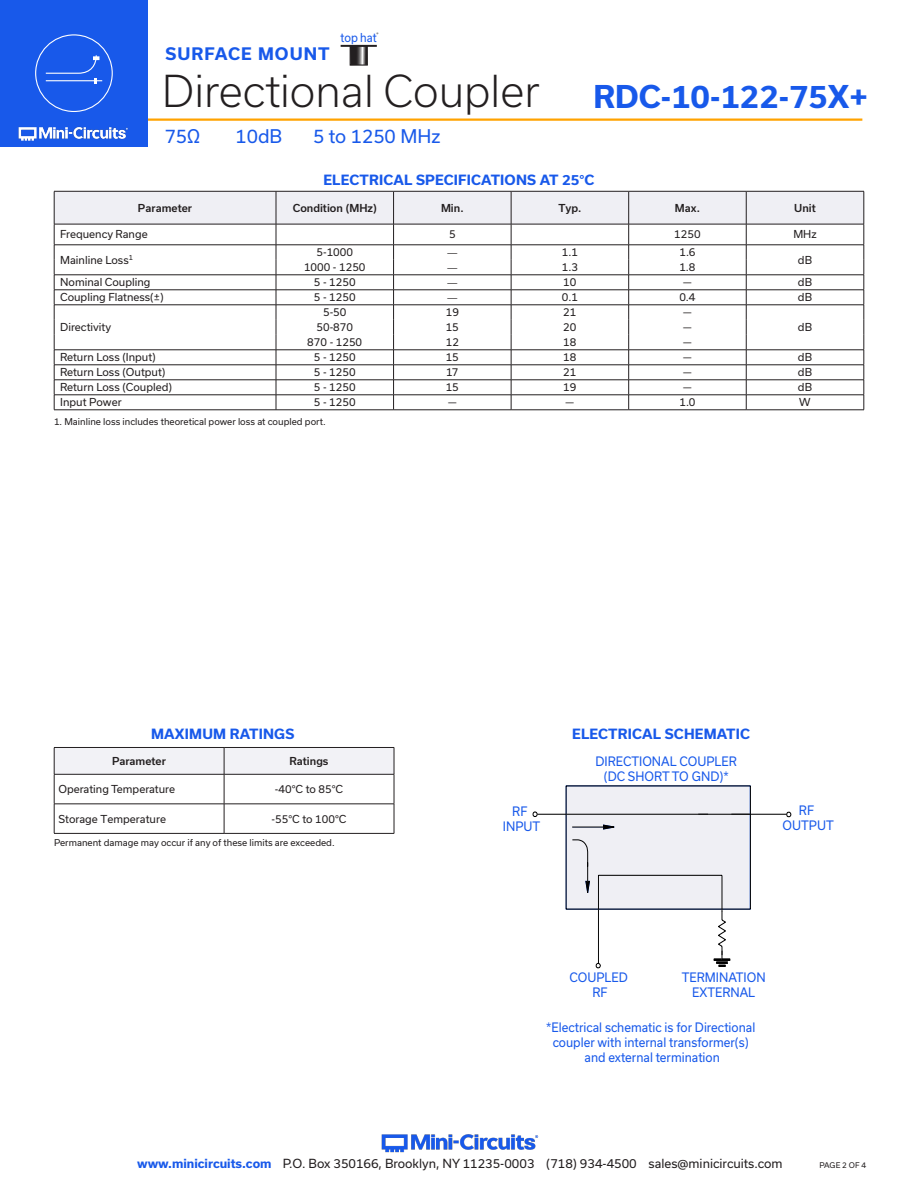
<style>
.page{position:relative;width:918px;height:1188px;background:#fff}
.page>*{position:absolute;margin:0;border:0;box-sizing:border-box;transform-origin:0 0}
.t1{font:300 42px "Usual";color:#231f20}
.t2{font:700 30px "Usual";color:#1859ea}
.t3{font:18px "Usual";color:#1859ea}
.t4{font:700 16.5px "Usual";letter-spacing:.065em;color:#1859ea}
.Blue_Headers{font:700 13.5px "Usual";letter-spacing:.015em;color:#1859ea}
.t5{font:12.45px/15px "Usual";color:#1859ea;text-align:center;scale:.93 1}
.t6{font:12px "Usual";color:#231f20}
.t7{font:11.85px "Usual";color:#1859ea;scale:.91 1}
.Table_Body_Left_Just{font:10.5px "Usual";color:#231f20}
.Table_Body_Center{font:10.5px "Usual";color:#231f20}
.Table_Header_Center{font:500 10.5px "Usual";color:#231f20}
.t8{font:10.5px "Myriad Pro";color:#231f20}
.Notes{font:9px "Usual";color:#231f20}
.t9{font:7.5px "Usual";color:#231f20}
.t10{font:4.5px "Usual";color:#000}
.s1{font-weight:700;color:#1859ea}
</style>
<div class="page">
<hr style="left:130px;top:118px;width:732px;height:3px;background:#ffa300">
<div style="left:0;top:0;width:147px;height:147px;background:#1859ea"></div>
<hr style="left:917px;top:0;width:1px;height:147px;background:#1859ea">
<img style="left:18px;top:126px;width:110px;height:15px">
<div style="left:35px;top:34px;width:78px;height:78px;border:1px solid #fff;border-radius:50%"></div>
<hr style="left:46px;top:80px;width:56px;height:1px;background:#fff">
<svg style="left:45px;top:55px;width:54px;height:28px"></svg>
<img style="left:381px;top:1134px;width:158px;height:19px">
<svg style="left:352px;top:47px;width:14px;height:17px"></svg>
<div style="left:350px;top:45px;width:18px;height:21px;border:1px solid #231f20"></div>
<hr style="left:341px;top:45px;width:36px;height:2px;background:#231f20">
<hr style="left:629px;top:410px;width:117px;height:1px;background:#231f20">
<svg style="left:54px;top:191px;width:811px;height:219px"></svg>
<hr style="left:54px;top:410px;width:222px;height:1px;background:#231f20">
<hr style="left:276px;top:410px;width:118px;height:1px;background:#231f20">
<hr style="left:394px;top:410px;width:117px;height:1px;background:#231f20">
<hr style="left:511px;top:410px;width:118px;height:1px;background:#231f20">
<hr style="left:746px;top:410px;width:118px;height:1px;background:#231f20">
<svg style="left:54px;top:747px;width:341px;height:27px"></svg>
<hr style="left:54px;top:774px;width:170px;height:1px;background:#231f20">
<hr style="left:54px;top:774px;width:1px;height:30px;background:#231f20">
<hr style="left:224px;top:774px;width:170px;height:1px;background:#231f20">
<hr style="left:224px;top:774px;width:1px;height:30px;background:#231f20">
<hr style="left:394px;top:774px;width:1px;height:30px;background:#231f20">
<hr style="left:54px;top:804px;width:170px;height:1px;background:#231f20">
<svg style="left:54px;top:804px;width:1px;height:29px"></svg>
<hr style="left:224px;top:804px;width:170px;height:1px;background:#231f20">
<svg style="left:224px;top:804px;width:1px;height:29px"></svg>
<svg style="left:394px;top:804px;width:1px;height:29px"></svg>
<hr style="left:54px;top:833px;width:170px;height:1px;background:#231f20">
<hr style="left:224px;top:833px;width:170px;height:1px;background:#231f20">
<svg style="left:532px;top:785px;width:260px;height:184px"></svg>
<h3 class="t4" style="left:166px;top:45px;width:166px">SURFACE MOUNT</h3>
<p class="t7" style="left:341px;top:31px;width:41px">top hat</p>
<p class="t10" style="left:377px;top:32px;width:4px">®</p>
<h1 class="t1" style="left:162px;top:67px;width:379px">Directional Coupler</h1>
<h3 class="t3" style="left:165px;top:126px;width:37px">75Ω</h3>
<h3 class="t3" style="left:235px;top:126px;width:48px">10dB</h3>
<h3 class="t3" style="left:313px;top:126px;width:129px">5 to 1250 MHz</h3>
<h2 class="t2" style="left:593px;top:79px;width:276px">RDC-10-122-75X+</h2>
<p class="Blue_Headers" style="left:323px;top:172px;width:273px">ELECTRICAL SPECIFICATIONS AT 25°C</p>
<p class="Table_Header_Center" style="left:138px;top:202px;width:56px">Parameter</p>
<p class="Table_Header_Center" style="left:293px;top:202px;width:85px">Condition (MHz)</p>
<p class="Table_Header_Center" style="left:441px;top:202px;width:24px">Min.</p>
<p class="Table_Header_Center" style="left:558px;top:202px;width:25px">Typ.</p>
<p class="Table_Header_Center" style="left:675px;top:202px;width:26px">Max.</p>
<p class="Table_Header_Center" style="left:794px;top:202px;width:23px">Unit</p>
<p class="Table_Body_Left_Just" style="left:60px;top:228px;width:89px">Frequency Range</p>
<p class="Table_Body_Center" style="left:449px;top:228px;width:8px">5</p>
<p class="Table_Body_Center" style="left:674px;top:228px;width:28px">1250</p>
<p class="Table_Body_Center" style="left:793px;top:228px;width:25px">MHz</p>
<p class="Table_Body_Left_Just" style="left:60px;top:254px;width:74px">Mainline Loss<sup>1</sup></p>
<p class="Table_Body_Center" style="left:316px;top:246px;width:38px">5-1000</p>
<p class="t8" style="left:447px;top:246px;width:12px">—</p>
<p class="Table_Body_Center" style="left:562px;top:246px;width:18px">1.1</p>
<p class="Table_Body_Center" style="left:679px;top:246px;width:18px">1.6</p>
<p class="Table_Body_Center" style="left:798px;top:254px;width:16px">dB</p>
<p class="Table_Body_Center" style="left:304px;top:261px;width:63px">1000 - 1250</p>
<p class="t8" style="left:447px;top:261px;width:12px">—</p>
<p class="Table_Body_Center" style="left:562px;top:261px;width:18px">1.3</p>
<p class="Table_Body_Center" style="left:679px;top:261px;width:18px">1.8</p>
<p class="Table_Body_Left_Just" style="left:60px;top:276px;width:92px">Nominal Coupling</p>
<p class="Table_Body_Center" style="left:314px;top:276px;width:43px">5 - 1250</p>
<p class="t8" style="left:447px;top:276px;width:12px">—</p>
<p class="Table_Body_Center" style="left:563px;top:276px;width:15px">10</p>
<p class="Table_Body_Center" style="left:683px;top:276px;width:10px">—</p>
<p class="Table_Body_Center" style="left:798px;top:276px;width:16px">dB</p>
<p class="Table_Body_Left_Just" style="left:60px;top:291px;width:105px">Coupling Flatness(±)</p>
<p class="Table_Body_Center" style="left:314px;top:291px;width:43px">5 - 1250</p>
<p class="t8" style="left:447px;top:291px;width:12px">—</p>
<p class="Table_Body_Center" style="left:562px;top:291px;width:18px">0.1</p>
<p class="Table_Body_Center" style="left:679px;top:291px;width:18px">0.4</p>
<p class="Table_Body_Center" style="left:798px;top:291px;width:16px">dB</p>
<p class="Table_Body_Left_Just" style="left:60px;top:321px;width:53px">Directivity</p>
<p class="Table_Body_Center" style="left:323px;top:306px;width:25px">5-50</p>
<p class="Table_Body_Center" style="left:446px;top:306px;width:15px">19</p>
<p class="Table_Body_Center" style="left:563px;top:306px;width:15px">21</p>
<p class="Table_Body_Center" style="left:683px;top:306px;width:10px">—</p>
<p class="Table_Body_Center" style="left:316px;top:321px;width:38px">50-870</p>
<p class="Table_Body_Center" style="left:446px;top:321px;width:15px">15</p>
<p class="Table_Body_Center" style="left:563px;top:321px;width:15px">20</p>
<p class="Table_Body_Center" style="left:683px;top:321px;width:10px">—</p>
<p class="Table_Body_Center" style="left:798px;top:321px;width:16px">dB</p>
<p class="Table_Body_Center" style="left:307px;top:336px;width:56px">870 - 1250</p>
<p class="Table_Body_Center" style="left:446px;top:336px;width:15px">12</p>
<p class="Table_Body_Center" style="left:563px;top:336px;width:15px">18</p>
<p class="Table_Body_Center" style="left:683px;top:336px;width:10px">—</p>
<p class="Table_Body_Left_Just" style="left:60px;top:351px;width:97px">Return Loss (Input)</p>
<p class="Table_Body_Center" style="left:314px;top:351px;width:43px">5 - 1250</p>
<p class="Table_Body_Center" style="left:446px;top:351px;width:15px">15</p>
<p class="Table_Body_Center" style="left:563px;top:351px;width:15px">18</p>
<p class="Table_Body_Center" style="left:683px;top:351px;width:10px">—</p>
<p class="Table_Body_Center" style="left:798px;top:351px;width:16px">dB</p>
<p class="Table_Body_Left_Just" style="left:60px;top:366px;width:107px">Return Loss (Output)</p>
<p class="Table_Body_Center" style="left:314px;top:366px;width:43px">5 - 1250</p>
<p class="Table_Body_Center" style="left:446px;top:366px;width:14px">17</p>
<p class="Table_Body_Center" style="left:563px;top:366px;width:15px">21</p>
<p class="Table_Body_Center" style="left:683px;top:366px;width:10px">—</p>
<p class="Table_Body_Center" style="left:798px;top:366px;width:16px">dB</p>
<p class="Table_Body_Left_Just" style="left:60px;top:381px;width:113px">Return Loss (Coupled)</p>
<p class="Table_Body_Center" style="left:314px;top:381px;width:43px">5 - 1250</p>
<p class="Table_Body_Center" style="left:446px;top:381px;width:15px">15</p>
<p class="Table_Body_Center" style="left:563px;top:381px;width:15px">19</p>
<p class="Table_Body_Center" style="left:683px;top:381px;width:10px">—</p>
<p class="Table_Body_Center" style="left:798px;top:381px;width:16px">dB</p>
<p class="Table_Body_Left_Just" style="left:60px;top:396px;width:63px">Input Power</p>
<p class="Table_Body_Center" style="left:314px;top:396px;width:43px">5 - 1250</p>
<p class="Table_Body_Center" style="left:448px;top:396px;width:10px">—</p>
<p class="Table_Body_Center" style="left:566px;top:396px;width:10px">—</p>
<p class="Table_Body_Center" style="left:679px;top:396px;width:18px">1.0</p>
<p class="Table_Body_Center" style="left:799px;top:396px;width:13px">W</p>
<p class="Notes" style="left:54px;top:416px;width:273px">1. Mainline loss includes theoretical power loss at coupled port.</p>
<p class="Blue_Headers" style="left:151px;top:726px;width:145px">MAXIMUM RATINGS</p>
<p class="Table_Header_Center" style="left:112px;top:755px;width:55px">Parameter</p>
<p class="Table_Header_Center" style="left:290px;top:755px;width:40px">Ratings</p>
<p class="Table_Body_Left_Just" style="left:58px;top:783px;width:118px">Operating Temperature</p>
<p class="Table_Body_Center" style="left:275px;top:783px;width:70px">-40°C to 85°C</p>
<p class="Table_Body_Left_Just" style="left:58px;top:813px;width:109px">Storage Temperature</p>
<p class="Table_Body_Center" style="left:272px;top:813px;width:76px">-55°C to 100°C</p>
<p class="Notes" style="left:54px;top:837px;width:282px">Permanent damage may occur if any of these limits are exceeded.</p>
<p class="Blue_Headers" style="left:572px;top:726px;width:179px">ELECTRICAL SCHEMATIC</p>
<p class="t5" style="left:596px;top:754px;width:153px">DIRECTIONAL COUPLER (DC SHORT TO GND)*</p>
<p class="t5" style="left:503px;top:804px;width:42px">RF<br>INPUT</p>
<p class="t5" style="left:783px;top:803px;width:57px">RF<br>OUTPUT</p>
<p class="t5" style="left:569px;top:970px;width:64px">COUPLED<br>RF</p>
<p class="t5" style="left:682px;top:970px;width:92px">TERMINATION<br>EXTERNAL</p>
<p class="t5" style="left:546px;top:1020px;width:226px">*Electrical schematic is for Directional coupler with internal transformer(s) and external termination</p>
<p class="t6" style="left:137px;top:1157px;width:647px"><span class="s1">www.minicircuits.com</span> P.O. Box 350166, Brooklyn, NY 11235-0003 (718) 934-4500 sales@minicircuits.com</p>
<p class="t9" style="left:819px;top:1161px;width:48px">PAGE 2 OF 4</p>
</div>
